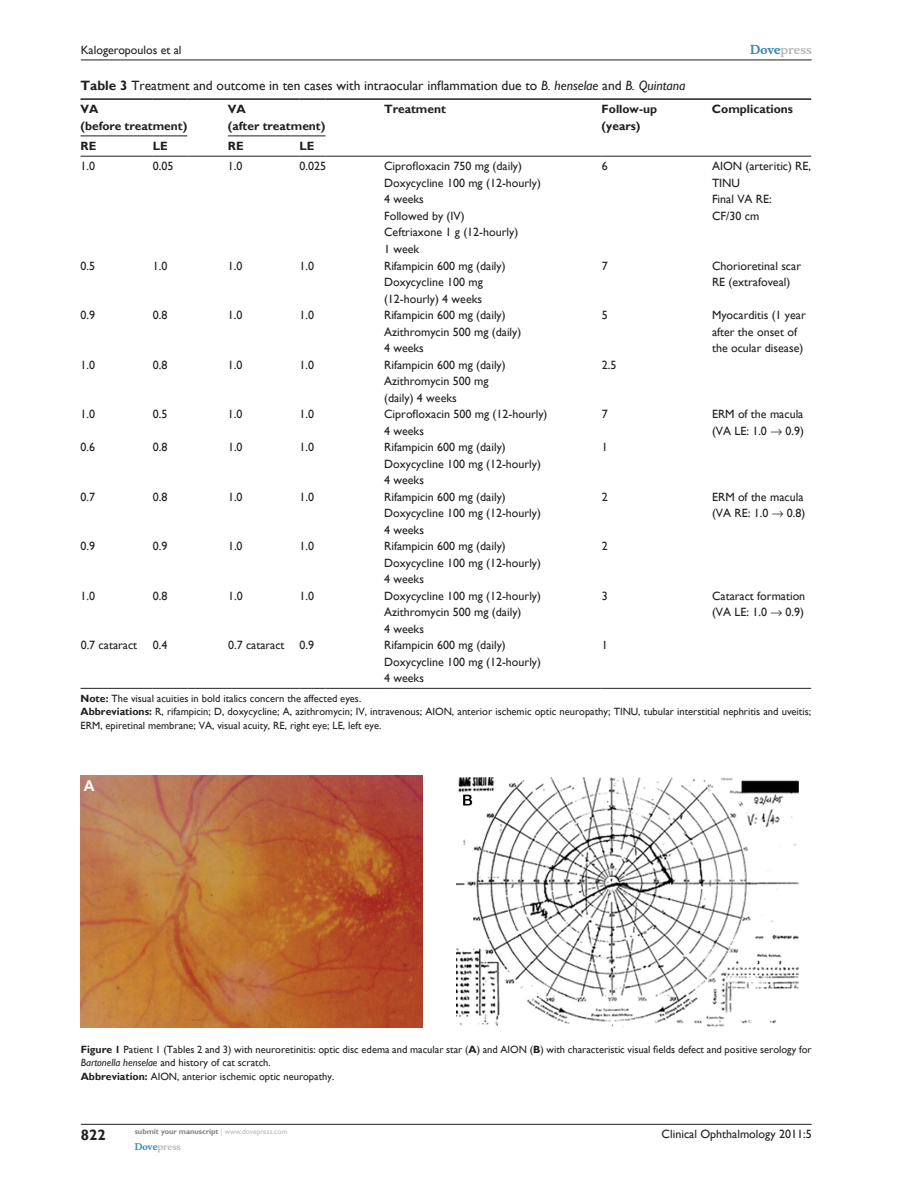
<style>
.page{position:relative;width:918px;height:1188px;background:#fff}
.page>*{position:absolute;margin:0;border:0;box-sizing:border-box;transform-origin:0 0}
.t1{font:700 15px "Gill Sans";color:#231f20}
.t2{font:700 15px "Arial";color:#fff}
.t3{font:13.5px "Gill Sans";color:#231f20}
.t4{font:12px/16.5px "Gill Sans";color:#231f20}
.t5{font:700 12px/16.5px "Gill Sans";color:#231f20}
.t6{font:700 12px "Musee";color:#b8b9bc}
.t7{font:10.5px/13.5px "Gill Sans";color:#231f20}
.t8{font:700 9px "Musee";color:#b8b9bc}
.t9{font:700 7.5px "Gill Sans";color:#808285}
.s1{color:#3485ae}
.s2{font-weight:700}
.s3{font-style:italic}
.s4{font-weight:400;color:#b8b9bc}
</style>
<div class="page">
<hr style="left:81px;top:1124px;width:731px;height:1px;background:#231f20">
<hr style="left:81px;top:60px;width:731px;height:1px;background:#231f20">
<img style="left:81px;top:776px;width:342px;height:251px">
<img style="left:457px;top:778px;width:342px;height:249px">
<hr style="left:81px;top:136px;width:72px;height:1px;background:#231f20">
<hr style="left:153px;top:136px;width:34px;height:1px;background:#231f20">
<hr style="left:228px;top:136px;width:71px;height:1px;background:#231f20">
<svg style="left:299px;top:136px;width:27px;height:1px"></svg>
<hr style="left:81px;top:156px;width:72px;height:1px;background:#231f20">
<hr style="left:153px;top:156px;width:34px;height:1px;background:#231f20">
<hr style="left:187px;top:156px;width:41px;height:1px;background:#231f20">
<hr style="left:228px;top:156px;width:71px;height:1px;background:#231f20">
<svg style="left:299px;top:156px;width:27px;height:1px"></svg>
<hr style="left:326px;top:156px;width:58px;height:1px;background:#231f20">
<hr style="left:384px;top:156px;width:218px;height:1px;background:#231f20">
<hr style="left:602px;top:156px;width:110px;height:1px;background:#231f20">
<hr style="left:712px;top:156px;width:99px;height:1px;background:#231f20">
<hr style="left:81px;top:688px;width:72px;height:1px;background:#231f20">
<hr style="left:153px;top:688px;width:34px;height:1px;background:#231f20">
<hr style="left:187px;top:688px;width:41px;height:1px;background:#231f20">
<hr style="left:228px;top:688px;width:71px;height:1px;background:#231f20">
<svg style="left:299px;top:688px;width:27px;height:1px"></svg>
<hr style="left:326px;top:688px;width:58px;height:1px;background:#231f20">
<hr style="left:384px;top:688px;width:218px;height:1px;background:#231f20">
<hr style="left:602px;top:688px;width:110px;height:1px;background:#231f20">
<hr style="left:712px;top:688px;width:99px;height:1px;background:#231f20">
<hr style="left:81px;top:98px;width:72px;height:2px;background:#231f20">
<hr style="left:153px;top:98px;width:34px;height:2px;background:#231f20">
<hr style="left:187px;top:98px;width:41px;height:2px;background:#231f20">
<hr style="left:228px;top:98px;width:71px;height:2px;background:#231f20">
<hr style="left:299px;top:98px;width:27px;height:2px;background:#231f20">
<hr style="left:326px;top:98px;width:58px;height:2px;background:#231f20">
<hr style="left:384px;top:98px;width:218px;height:2px;background:#231f20">
<hr style="left:602px;top:98px;width:110px;height:2px;background:#231f20">
<hr style="left:712px;top:98px;width:99px;height:2px;background:#231f20">
<p class="t4" style="left:81px;top:42px;width:102px">Kalogeropoulos et al</p>
<p class="t6" style="left:750px;top:43px;width:63px"><span class="s1">Dove</span>press</p>
<p class="t3" style="left:81px;top:78px;width:607px"><span class="s2">Table 3</span> Treatment and outcome in ten cases with intraocular inflammation due to <span class="s3">B. henselae</span> and <span class="s3">B. Quintana</span></p>
<p class="t5" style="left:81px;top:101px;width:108px">VA<br>(before treatment)</p>
<p class="t5" style="left:228px;top:101px;width:99px">VA<br>(after treatment)</p>
<p class="t5" style="left:384px;top:101px;width:63px">Treatment</p>
<p class="t5" style="left:602px;top:101px;width:57px">Follow-up (years)</p>
<p class="t5" style="left:712px;top:101px;width:83px">Complications</p>
<p class="t5" style="left:81px;top:138px;width:17px">RE</p>
<p class="t5" style="left:153px;top:138px;width:16px">LE</p>
<p class="t5" style="left:228px;top:138px;width:17px">RE</p>
<p class="t5" style="left:299px;top:138px;width:16px">LE</p>
<p class="t4" style="left:81px;top:158px;width:16px">1.0</p>
<p class="t4" style="left:153px;top:158px;width:22px">0.05</p>
<p class="t4" style="left:228px;top:158px;width:16px">1.0</p>
<p class="t4" style="left:299px;top:158px;width:28px">0.025</p>
<p class="t4" style="left:384px;top:158px;width:158px">Ciprofloxacin 750 mg (daily)<br>Doxycycline 100 mg (12-hourly)<br>4 weeks<br>Followed by (IV)<br>Ceftriaxone 1 g (12-hourly)<br>1 week</p>
<p class="t4" style="left:602px;top:158px;width:7px">6</p>
<p class="t4" style="left:712px;top:158px;width:101px">AION (arteritic) RE,<br>TINU<br>Final VA RE:<br>CF/30 cm</p>
<p class="t4" style="left:81px;top:257px;width:16px">0.5</p>
<p class="t4" style="left:153px;top:257px;width:16px">1.0</p>
<p class="t4" style="left:228px;top:257px;width:16px">1.0</p>
<p class="t4" style="left:299px;top:257px;width:16px">1.0</p>
<p class="t4" style="left:384px;top:257px;width:123px">Rifampicin 600 mg (daily)<br>Doxycycline 100 mg (12-hourly) 4 weeks</p>
<p class="t4" style="left:602px;top:257px;width:7px">7</p>
<p class="t4" style="left:712px;top:257px;width:91px">Chorioretinal scar<br>RE (extrafoveal)</p>
<p class="t4" style="left:81px;top:307px;width:16px">0.9</p>
<p class="t4" style="left:153px;top:307px;width:16px">0.8</p>
<p class="t4" style="left:228px;top:307px;width:16px">1.0</p>
<p class="t4" style="left:299px;top:307px;width:16px">1.0</p>
<p class="t4" style="left:384px;top:307px;width:139px">Rifampicin 600 mg (daily)<br>Azithromycin 500 mg (daily)<br>4 weeks</p>
<p class="t4" style="left:602px;top:307px;width:7px">5</p>
<p class="t4" style="left:712px;top:307px;width:95px">Myocarditis (1 year after the onset of the ocular disease)</p>
<p class="t4" style="left:81px;top:357px;width:16px">1.0</p>
<p class="t4" style="left:153px;top:357px;width:16px">0.8</p>
<p class="t4" style="left:228px;top:357px;width:16px">1.0</p>
<p class="t4" style="left:299px;top:357px;width:16px">1.0</p>
<p class="t4" style="left:384px;top:357px;width:123px">Rifampicin 600 mg (daily)<br>Azithromycin 500 mg (daily) 4 weeks</p>
<p class="t4" style="left:602px;top:357px;width:16px">2.5</p>
<p class="t4" style="left:81px;top:406px;width:16px">1.0</p>
<p class="t4" style="left:153px;top:406px;width:16px">0.5</p>
<p class="t4" style="left:228px;top:406px;width:16px">1.0</p>
<p class="t4" style="left:299px;top:406px;width:16px">1.0</p>
<p class="t4" style="left:384px;top:406px;width:165px">Ciprofloxacin 500 mg (12-hourly)<br>4 weeks</p>
<p class="t4" style="left:602px;top:406px;width:7px">7</p>
<p class="t4" style="left:712px;top:406px;width:93px">ERM of the macula (VA LE: 1.0 → 0.9)</p>
<p class="t4" style="left:81px;top:439px;width:16px">0.6</p>
<p class="t4" style="left:153px;top:439px;width:16px">0.8</p>
<p class="t4" style="left:228px;top:439px;width:16px">1.0</p>
<p class="t4" style="left:299px;top:439px;width:16px">1.0</p>
<p class="t4" style="left:384px;top:439px;width:158px">Rifampicin 600 mg (daily)<br>Doxycycline 100 mg (12-hourly)<br>4 weeks</p>
<p class="t4" style="left:602px;top:439px;width:7px">1</p>
<p class="t4" style="left:81px;top:489px;width:16px">0.7</p>
<p class="t4" style="left:153px;top:489px;width:16px">0.8</p>
<p class="t4" style="left:228px;top:489px;width:16px">1.0</p>
<p class="t4" style="left:299px;top:489px;width:16px">1.0</p>
<p class="t4" style="left:384px;top:489px;width:158px">Rifampicin 600 mg (daily)<br>Doxycycline 100 mg (12-hourly)<br>4 weeks</p>
<p class="t4" style="left:602px;top:489px;width:7px">2</p>
<p class="t4" style="left:712px;top:489px;width:95px">ERM of the macula (VA RE: 1.0 → 0.8)</p>
<p class="t4" style="left:81px;top:538px;width:16px">0.9</p>
<p class="t4" style="left:153px;top:538px;width:16px">0.9</p>
<p class="t4" style="left:228px;top:538px;width:16px">1.0</p>
<p class="t4" style="left:299px;top:538px;width:16px">1.0</p>
<p class="t4" style="left:384px;top:538px;width:158px">Rifampicin 600 mg (daily)<br>Doxycycline 100 mg (12-hourly)<br>4 weeks</p>
<p class="t4" style="left:602px;top:538px;width:7px">2</p>
<p class="t4" style="left:81px;top:588px;width:16px">1.0</p>
<p class="t4" style="left:153px;top:588px;width:16px">0.8</p>
<p class="t4" style="left:228px;top:588px;width:16px">1.0</p>
<p class="t4" style="left:300px;top:588px;width:16px">1.0</p>
<p class="t4" style="left:384px;top:588px;width:158px">Doxycycline 100 mg (12-hourly)<br>Azithromycin 500 mg (daily)<br>4 weeks</p>
<p class="t4" style="left:602px;top:588px;width:7px">3</p>
<p class="t4" style="left:712px;top:588px;width:95px">Cataract formation (VA LE: 1.0 → 0.9)</p>
<p class="t4" style="left:81px;top:637px;width:58px">0.7 cataract</p>
<p class="t4" style="left:153px;top:637px;width:16px">0.4</p>
<p class="t4" style="left:228px;top:637px;width:88px">0.7 cataract 0.9</p>
<p class="t4" style="left:384px;top:637px;width:158px">Rifampicin 600 mg (daily)<br>Doxycycline 100 mg (12-hourly)<br>4 weeks</p>
<p class="t4" style="left:602px;top:637px;width:7px">1</p>
<p class="t7" style="left:81px;top:692px;width:732px"><span class="s2">Note:</span> The visual acuities in bold italics concern the affected eyes.<br><span class="s2">Abbreviations:</span> R, rifampicin; D, doxycycline; A, azithromycin; IV, intravenous; AION, anterior ischemic optic neuropathy; TINU, tubular interstitial nephritis and uveitis;<br>ERM, epiretinal membrane; VA, visual acuity, RE, right eye; LE, left eye.</p>
<p class="t2" style="left:84px;top:777px;width:12px">A</p>
<p class="t7" style="left:81px;top:1043px;width:732px"><span class="s2">Figure 1</span> Patient 1 (Tables 2 and 3) with neuroretinitis: optic disc edema and macular star (<span class="s2">A</span>) and AION (<span class="s2">B</span>) with characteristic visual fields defect and positive serology for<br><span class="s3">Bartonella henselae</span> and history of cat scratch.<br><span class="s2">Abbreviation:</span> AION, anterior ischemic optic neuropathy.</p>
<p class="t1" style="left:81px;top:1126px;width:26px">822</p>
<p class="t9" style="left:135px;top:1127px;width:154px">submit your manuscript <span class="s4">| www.dovepress.com</span></p>
<p class="t8" style="left:135px;top:1141px;width:48px"><span class="s1">Dove</span>press</p>
<p class="t4" style="left:662px;top:1126px;width:152px">Clinical Ophthalmology 2011:5</p>
</div>
